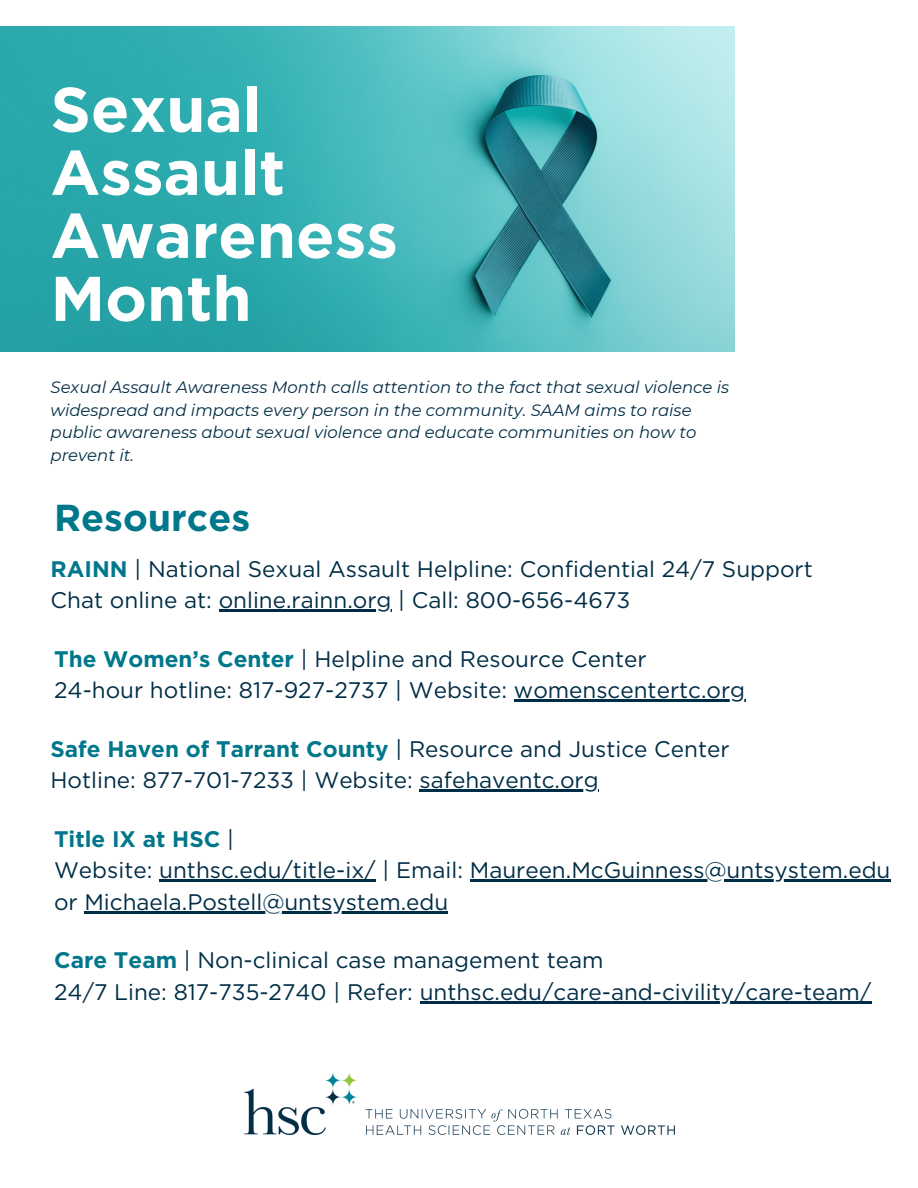
<style>
.page{position:relative;width:918px;height:1188px;background:#fff}
.page>*{position:absolute;margin:0;border:0;box-sizing:border-box;transform-origin:0 0}
.t1{font:700 63px/63px "Gotham";color:#fff}
.t2{font:700 37.5px "Gotham";color:#00778b}
.t3{font:22.5px/31.5px "Gotham";color:#002d46}
.t4{font:italic 16.5px/22.5px "Montserrat";color:#002d46}
.s1{font-weight:700;color:#00778b}
</style>
<div class="page">
<img style="left:0;top:26px;width:735px;height:326px">
<img style="left:244px;top:1073px;width:430px;height:62px">
<hr style="left:219px;top:610px;width:172px;height:2px;background:#002d46">
<hr style="left:514px;top:700px;width:231px;height:2px;background:#002d46">
<hr style="left:420px;top:790px;width:179px;height:2px;background:#002d46">
<hr style="left:159px;top:880px;width:217px;height:2px;background:#002d46">
<hr style="left:470px;top:880px;width:421px;height:2px;background:#002d46">
<hr style="left:84px;top:911px;width:364px;height:2px;background:#002d46">
<hr style="left:420px;top:1001px;width:451px;height:2px;background:#002d46">
<p class="t1" style="left:51px;top:78px;width:349px">Sexual<br>Assault<br>Awareness<br>Month</p>
<h2 class="t4" style="left:51px;top:376px;width:680px">Sexual Assault Awareness Month calls attention to the fact that sexual violence is widespread and impacts every person in the community. SAAM aims to raise public awareness about sexual violence and educate communities on how to prevent it.</h2>
<h3 class="t2" style="left:54px;top:495px;width:198px">Resources</h3>
<h3 class="t3" style="left:51px;top:553px;width:764px"><span class="s1">RAINN</span> | National Sexual Assault Helpline: Confidential 24/7 Support<br>Chat online at: online.rainn.org | Call: 800-656-4673</h3>
<h3 class="t3" style="left:54px;top:643px;width:693px"><span class="s1">The Women’s Center</span> | Helpline and Resource Center<br>24-hour hotline: 817-927-2737 | Website: womenscentertc.org</h3>
<p class="t3" style="left:51px;top:733px;width:681px"><span class="s1">Safe Haven of Tarrant County</span> | Resource and Justice Center<br>Hotline: 877-701-7233 | Website: safehaventc.org</p>
<p class="t3" style="left:54px;top:823px;width:838px"><span class="s1">Title IX at HSC</span> |<br>Website: unthsc.edu/title-ix/ | Email: Maureen.McGuinness@untsystem.edu or Michaela.Postell@untsystem.edu</p>
<p class="t3" style="left:54px;top:945px;width:819px"><span class="s1">Care Team</span> | Non-clinical case management team<br>24/7 Line: 817-735-2740 | Refer: unthsc.edu/care-and-civility/care-team/</p>
</div>
